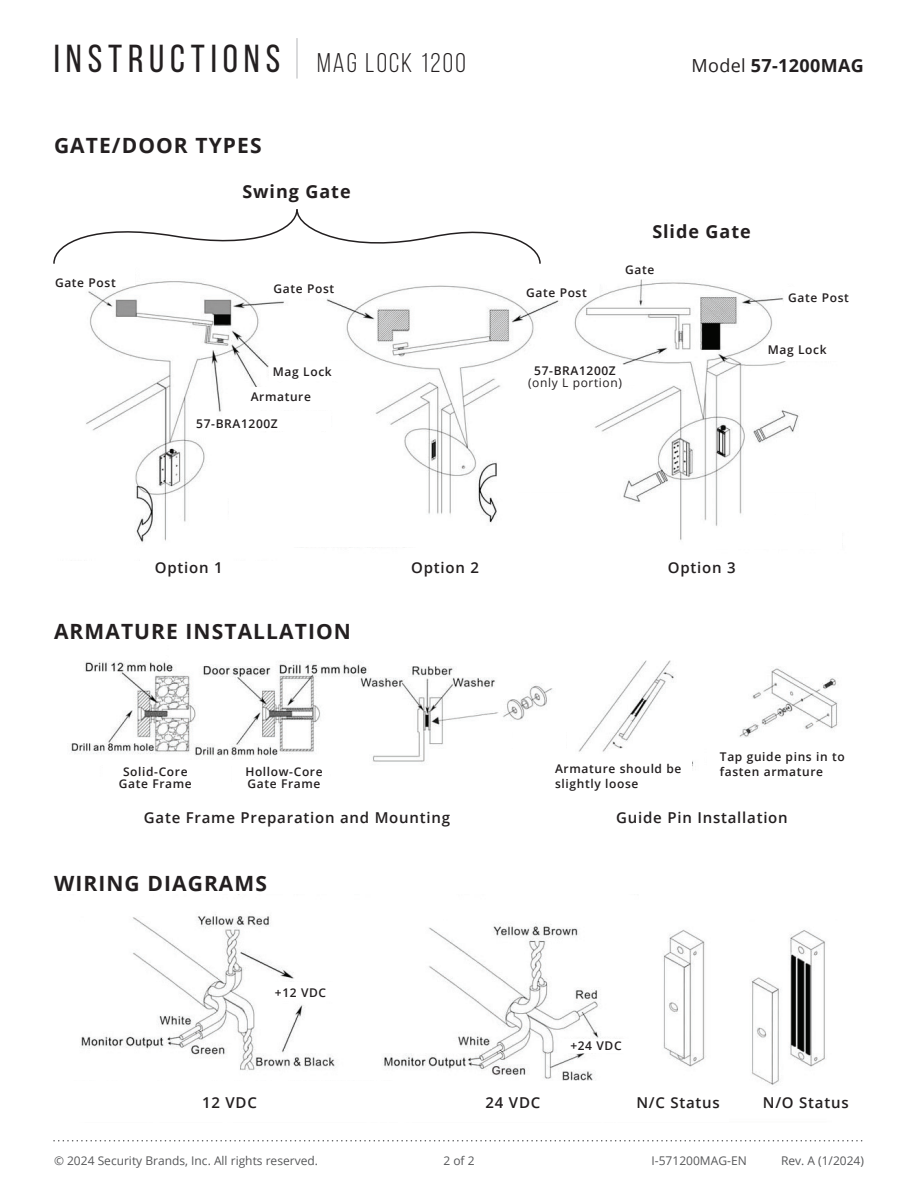
<style>
.page{position:relative;width:918px;height:1188px;background:#fff}
.page>*{position:absolute;margin:0;border:0;box-sizing:border-box;transform-origin:0 0}
.t1{font:39px "Bebas Neue";letter-spacing:.15em;color:#231f20}
.t2{font:700 21px "Open Sans";letter-spacing:.05em;color:#231f20}
.t3{font:700 18px "Open Sans";letter-spacing:.05em;color:#231f20}
.t4{font:700 18px "Open Sans";letter-spacing:.02em;color:#231f20}
.t5{font:600 15px "Open Sans";letter-spacing:.05em;color:#231f20}
.t6{font:600 12px/12px "Open Sans";letter-spacing:.05em;color:#231f20;text-align:center}
.t7{font:12px "Open Sans";color:#57585a}
.t8{font:12px "Open Sans";letter-spacing:.05em;color:#231f20}
.s1{font-size:27px}
.s2{font-weight:400}
</style>
<div class="page">
<img style="left:71px;top:660px;width:767px;height:109px">
<div style="left:169px;top:645px;width:53px;height:19px;background:#fff"></div>
<div style="left:513px;top:730px;width:53px;height:19px;background:#fff"></div>
<img style="left:86px;top:279px;width:713px;height:269px">
<div style="left:230px;top:493px;width:188px;height:54px;background:#fff"></div>
<div style="left:513px;top:493px;width:67px;height:27px;background:#fff"></div>
<div style="left:758px;top:493px;width:57px;height:20px;background:#fff"></div>
<img style="left:81px;top:894px;width:744px;height:191px">
<div style="left:68px;top:1081px;width:661px;height:41px;background:#fff"></div>
<div style="left:77px;top:891px;width:76px;height:24px;background:#fff"></div>
<div style="left:264px;top:983px;width:77px;height:18px;background:#fff"></div>
<div style="left:562px;top:1039px;width:77px;height:13px;background:#fff"></div>
<div style="left:376px;top:891px;width:79px;height:28px;background:#fff"></div>
<div style="left:640px;top:891px;width:206px;height:28px;background:#fff"></div>
<div style="left:259px;top:411px;width:72px;height:20px;background:#fff"></div>
<div style="left:613px;top:365px;width:73px;height:20px;background:#fff"></div>
<svg style="left:54px;top:1140px;width:809px;height:2px"></svg>
<hr style="left:296px;top:38px;width:2px;height:41px;background:#cdced0">
<div style="left:707px;top:530px;width:134px;height:19px;background:#fff"></div>
<svg style="left:53px;top:209px;width:488px;height:55px"></svg>
<div style="left:243px;top:387px;width:91px;height:20px;background:#fff"></div>
<div style="left:269px;top:361px;width:92px;height:20px;background:#fff"></div>
<div style="left:707px;top:747px;width:141px;height:31px;background:#fff"></div>
<div style="left:551px;top:754px;width:141px;height:36px;background:#fff"></div>
<div style="left:764px;top:340px;width:91px;height:21px;background:#fff"></div>
<div style="left:785px;top:287px;width:91px;height:20px;background:#fff"></div>
<div style="left:259px;top:279px;width:91px;height:19px;background:#fff"></div>
<div style="left:104px;top:765px;width:97px;height:30px;background:#fff"></div>
<div style="left:232px;top:765px;width:98px;height:30px;background:#fff"></div>
<svg style="left:515px;top:279px;width:84px;height:20px"></svg>
<div style="left:43px;top:265px;width:91px;height:20px;background:#fff"></div>
<h1 class="t1" style="left:54px;top:38px;width:413px">INSTRUCTIONS <span class="s1">MAG LOCK 1200</span></h1>
<h2 class="t2" style="left:54px;top:131px;width:209px">GATE/DOOR TYPES</h2>
<h3 class="t3" style="left:242px;top:178px;width:110px">Swing Gate</h3>
<p class="t6" style="left:55px;top:276px;width:62px">Gate Post</p>
<p class="t6" style="left:274px;top:282px;width:62px">Gate Post</p>
<p class="t6" style="left:273px;top:365px;width:60px">Mag Lock</p>
<p class="t6" style="left:251px;top:391px;width:62px">Armature</p>
<p class="t6" style="left:196px;top:417px;width:83px">57-BRA1200Z</p>
<h3 class="t4" style="left:692px;top:53px;width:174px"><span class="s2">Model</span> 57-1200MAG</h3>
<h3 class="t3" style="left:652px;top:219px;width:100px">Slide Gate</h3>
<p class="t6" style="left:526px;top:287px;width:62px">Gate Post</p>
<p class="t6" style="left:625px;top:263px;width:31px">Gate</p>
<p class="t6" style="left:534px;top:365px;width:83px">57-BRA1200Z</p>
<p class="t8" style="left:528px;top:375px;width:96px">(only L portion)</p>
<p class="t6" style="left:788px;top:291px;width:62px">Gate Post</p>
<p class="t6" style="left:768px;top:343px;width:60px">Mag Lock</p>
<p class="t5" style="left:155px;top:557px;width:69px">Option 1</p>
<h2 class="t2" style="left:54px;top:617px;width:298px">ARMATURE INSTALLATION</h2>
<p class="t6" style="left:119px;top:765px;width:74px">Solid-Core<br>Gate Frame</p>
<p class="t6" style="left:245px;top:765px;width:79px;text-align:left">Hollow-Core<br>Gate Frame</p>
<p class="t5" style="left:411px;top:557px;width:69px">Option 2</p>
<p class="t5" style="left:668px;top:557px;width:69px">Option 3</p>
<p class="t6" style="left:720px;top:750px;width:126px">Tap guide pins in to</p>
<p class="t6" style="left:555px;top:762px;width:128px">Armature should be</p>
<p class="t6" style="left:720px;top:765px;width:105px">fasten armature</p>
<p class="t6" style="left:555px;top:777px;width:85px">slightly loose</p>
<p class="t5" style="left:144px;top:808px;width:308px">Gate Frame Preparation and Mounting</p>
<h2 class="t2" style="left:54px;top:869px;width:215px">WIRING DIAGRAMS</h2>
<p class="t6" style="left:275px;top:986px;width:53px">+12 VDC</p>
<p class="t5" style="left:616px;top:808px;width:173px">Guide Pin Installation</p>
<p class="t6" style="left:570px;top:1039px;width:53px">+24 VDC</p>
<p class="t5" style="left:202px;top:1092px;width:56px">12 VDC</p>
<p class="t5" style="left:486px;top:1092px;width:56px">24 VDC</p>
<p class="t5" style="left:636px;top:1092px;width:85px">N/C Status</p>
<p class="t5" style="left:763px;top:1092px;width:87px">N/O Status</p>
<p class="t7" style="left:54px;top:1152px;width:266px">© 2024 Security Brands, Inc. All rights reserved.</p>
<p class="t7" style="left:443px;top:1152px;width:33px">2 of 2</p>
<p class="t7" style="left:652px;top:1152px;width:97px">I-571200MAG-EN</p>
<p class="t7" style="left:781px;top:1152px;width:85px">Rev. A (1/2024)</p>
</div>
